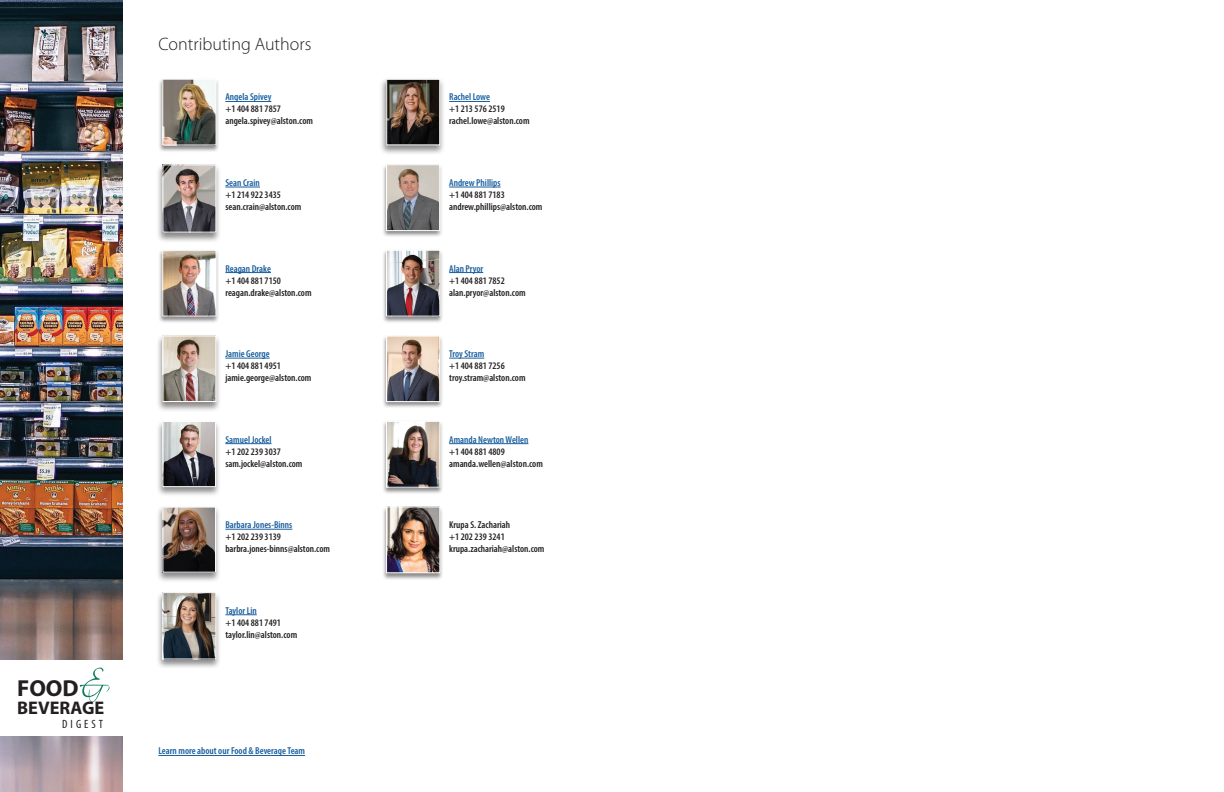
<style>
.page{position:relative;width:1224px;height:792px;background:#fff}
.page>*{position:absolute;margin:0;border:0;box-sizing:border-box;transform-origin:0 0}
.t1{font:700 23.2px "Myriad Pro";color:#231f20}
.t2{font:700 18.3px "Myriad Pro";color:#231f20}
.t3{font:300 18px "Myriad Pro";color:#231f20}
.t4{font:condensed 12px "Myriad Pro";letter-spacing:.25em;color:#231f20}
.t5{font:600 condensed 10px/12px "Myriad Pro";color:#231f20}
.t6{font:600 condensed 10px "Myriad Pro";color:#175d9e}
</style>
<div class="page">
<img style="left:0;top:0;width:122px;height:792px">
<div style="left:0;top:660px;width:125px;height:75px;background:#fff"></div>
<svg style="left:80px;top:668px;width:30px;height:34px"></svg>
<div style="left:158px;top:78px;width:62px;height:74px;background:#231f20;opacity:.53"></div>
<img style="left:164px;top:81px;width:50px;height:62px">
<div style="left:162px;top:79px;width:54px;height:66px;border:1px solid #fff"></div>
<hr style="left:225px;top:101px;width:46px;height:1px;background:#175d9e">
<div style="left:156px;top:163px;width:65px;height:80px;background:#231f20;opacity:.53"></div>
<img style="left:164px;top:166px;width:50px;height:65px">
<div style="left:162px;top:164px;width:54px;height:69px;border:1px solid #fff"></div>
<hr style="left:225px;top:187px;width:35px;height:1px;background:#175d9e">
<div style="left:158px;top:249px;width:62px;height:74px;background:#231f20;opacity:.53"></div>
<img style="left:164px;top:252px;width:50px;height:62px">
<div style="left:162px;top:250px;width:54px;height:66px;border:1px solid #fff"></div>
<hr style="left:225px;top:272px;width:46px;height:1px;background:#175d9e">
<div style="left:156px;top:334px;width:65px;height:78px;background:#231f20;opacity:.53"></div>
<img style="left:164px;top:337px;width:50px;height:63px">
<div style="left:162px;top:335px;width:54px;height:67px;border:1px solid #fff"></div>
<hr style="left:225px;top:358px;width:45px;height:1px;background:#175d9e">
<div style="left:156px;top:420px;width:65px;height:77px;background:#231f20;opacity:.53"></div>
<img style="left:164px;top:423px;width:50px;height:62px">
<div style="left:162px;top:421px;width:54px;height:66px;border:1px solid #fff"></div>
<hr style="left:225px;top:443px;width:47px;height:1px;background:#175d9e">
<div style="left:156px;top:505px;width:65px;height:78px;background:#231f20;opacity:.53"></div>
<img style="left:164px;top:509px;width:50px;height:62px">
<div style="left:162px;top:507px;width:54px;height:66px;border:1px solid #fff"></div>
<hr style="left:225px;top:529px;width:67px;height:1px;background:#175d9e">
<div style="left:156px;top:591px;width:65px;height:79px;background:#231f20;opacity:.53"></div>
<img style="left:164px;top:594px;width:50px;height:64px">
<div style="left:162px;top:592px;width:54px;height:68px;border:1px solid #fff"></div>
<hr style="left:225px;top:615px;width:32px;height:1px;background:#175d9e">
<div style="left:380px;top:78px;width:65px;height:77px;background:#231f20;opacity:.53"></div>
<img style="left:388px;top:81px;width:50px;height:62px">
<div style="left:386px;top:79px;width:54px;height:66px;border:1px solid #fff"></div>
<hr style="left:449px;top:101px;width:41px;height:1px;background:#175d9e">
<div style="left:382px;top:164px;width:61px;height:74px;background:#231f20;opacity:.53"></div>
<img style="left:388px;top:166px;width:50px;height:63px">
<div style="left:386px;top:164px;width:54px;height:67px;border:1px solid #fff"></div>
<hr style="left:449px;top:187px;width:52px;height:1px;background:#175d9e">
<div style="left:382px;top:249px;width:61px;height:74px;background:#231f20;opacity:.53"></div>
<img style="left:388px;top:252px;width:50px;height:62px">
<div style="left:386px;top:250px;width:54px;height:66px;border:1px solid #fff"></div>
<hr style="left:449px;top:272px;width:34px;height:1px;background:#175d9e">
<div style="left:382px;top:335px;width:61px;height:74px;background:#231f20;opacity:.53"></div>
<svg style="left:388px;top:337px;width:50px;height:63px;background:#958883"></svg>
<div style="left:386px;top:335px;width:54px;height:67px;border:1px solid #fff"></div>
<hr style="left:449px;top:358px;width:35px;height:1px;background:#175d9e">
<div style="left:382px;top:420px;width:61px;height:75px;background:#231f20;opacity:.53"></div>
<img style="left:388px;top:423px;width:50px;height:63px">
<div style="left:386px;top:421px;width:54px;height:67px;border:1px solid #fff"></div>
<hr style="left:449px;top:443px;width:79px;height:1px;background:#175d9e">
<div style="left:382px;top:506px;width:61px;height:74px;background:#231f20;opacity:.53"></div>
<img style="left:388px;top:509px;width:50px;height:62px">
<div style="left:386px;top:507px;width:54px;height:66px;border:1px solid #fff"></div>
<hr style="left:158px;top:755px;width:147px;height:1px;background:#175d9e">
<h1 class="t1" style="left:17px;top:673px;width:63px">FOOD</h1>
<h2 class="t2" style="left:17px;top:696px;width:89px">BEVERAGE</h2>
<p class="t4" style="left:62px;top:716px;width:42px">DIGEST</p>
<h3 class="t3" style="left:158px;top:33px;width:155px">Contributing Authors</h3>
<p class="t6" style="left:225px;top:91px;width:47px">Angela Spivey</p>
<p class="t5" style="left:225px;top:103px;width:89px">+1 404 881 7857 angela.spivey@alston.com</p>
<p class="t6" style="left:225px;top:177px;width:36px">Sean Crain</p>
<p class="t5" style="left:225px;top:189px;width:77px">+1 214 922 3435 sean.crain@alston.com</p>
<p class="t6" style="left:225px;top:262px;width:47px">Reagan Drake</p>
<p class="t5" style="left:225px;top:274px;width:88px">+1 404 881 7150 reagan.drake@alston.com</p>
<p class="t6" style="left:225px;top:348px;width:46px">Jamie George</p>
<p class="t5" style="left:225px;top:360px;width:88px">+1 404 881 4951 jamie.george@alston.com</p>
<p class="t6" style="left:225px;top:433px;width:48px">Samuel Jockel</p>
<p class="t5" style="left:225px;top:445px;width:79px">+1 202 239 3037 sam.jockel@alston.com</p>
<p class="t6" style="left:225px;top:519px;width:68px">Barbara Jones-Binns</p>
<p class="t5" style="left:225px;top:531px;width:106px">+1 202 239 3139 barbra.jones-binns@alston.com</p>
<p class="t6" style="left:225px;top:604px;width:33px">Taylor Lin</p>
<p class="t5" style="left:225px;top:616px;width:73px">+1 404 881 7491 taylor.lin@alston.com</p>
<p class="t6" style="left:158px;top:745px;width:148px">Learn more about our Food &amp; Beverage Team</p>
<p class="t6" style="left:449px;top:91px;width:42px">Rachel Lowe</p>
<p class="t5" style="left:449px;top:103px;width:82px">+1 213 576 2519 rachel.lowe@alston.com</p>
<p class="t6" style="left:449px;top:177px;width:53px">Andrew Phillips</p>
<p class="t5" style="left:449px;top:189px;width:95px">+1 404 881 7183 andrew.phillips@alston.com</p>
<p class="t6" style="left:449px;top:262px;width:36px">Alan Pryor</p>
<p class="t5" style="left:449px;top:274px;width:78px">+1 404 881 7852 alan.pryor@alston.com</p>
<p class="t6" style="left:449px;top:348px;width:37px">Troy Stram</p>
<p class="t5" style="left:449px;top:360px;width:78px">+1 404 881 7256 troy.stram@alston.com</p>
<p class="t6" style="left:449px;top:433px;width:81px">Amanda Newton Wellen</p>
<p class="t5" style="left:449px;top:445px;width:95px">+1 404 881 4809 amanda.wellen@alston.com</p>
<p class="t5" style="left:449px;top:519px;width:97px">Krupa S. Zachariah<br>+1 202 239 3241 krupa.zachariah@alston.com</p>
</div>
